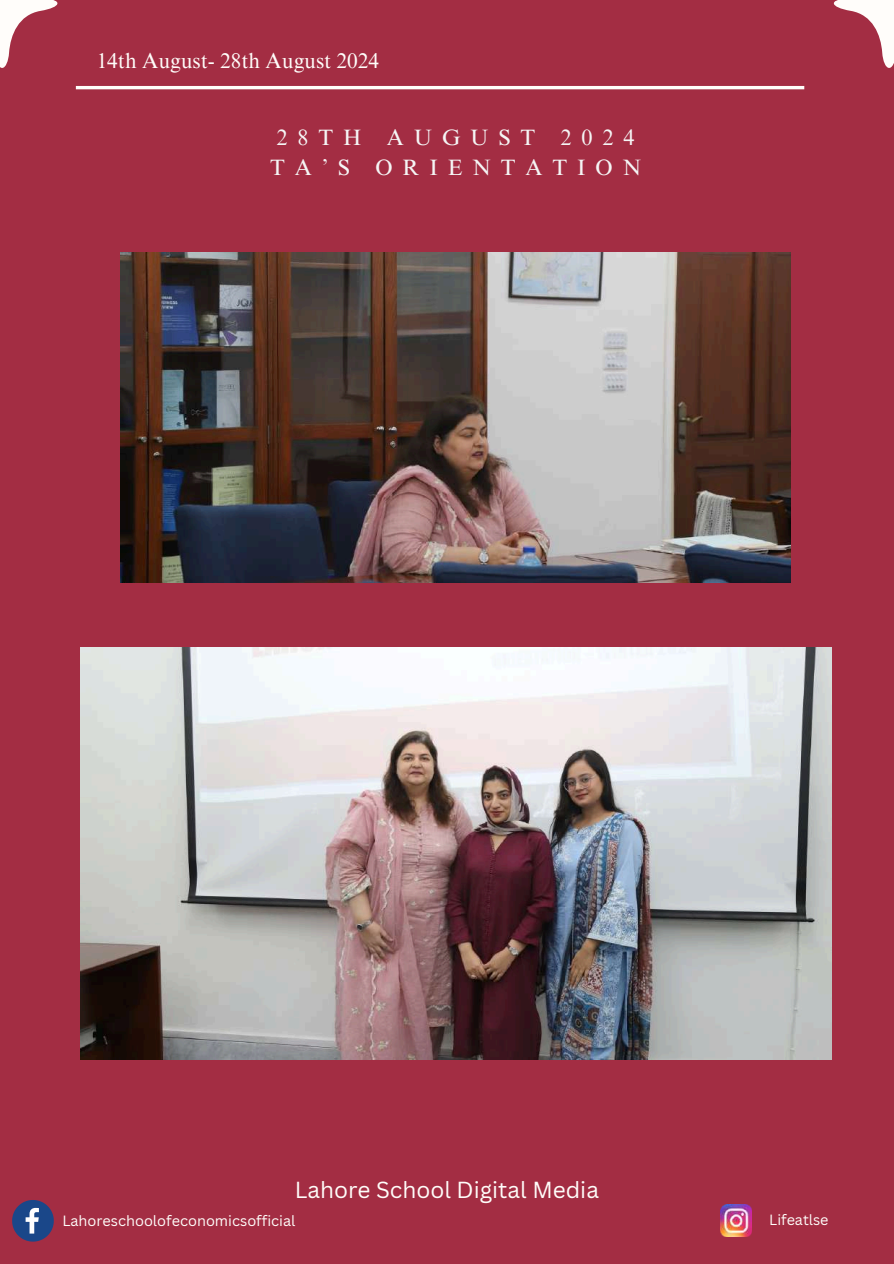
<style>
.page{position:relative;width:894px;height:1264px;background:#fff}
.page>*{position:absolute;margin:0;border:0;box-sizing:border-box;transform-origin:0 0}
.t1{font:22.65px "Canva Sans";color:#fffdfa}
.t2{font:22.2px/30.9px "Times NRMT Pro";letter-spacing:.445em;color:#f5f5f5}
.t3{font:21.3px "Times NRMT Pro";color:#fffdfa}
.t4{font:14.4px "Canva Sans";color:#fffdfa}
</style>
<div class="page">
<div style="left:0;top:0;width:893px;height:1263px;background:#a32d43"></div>
<hr style="left:76px;top:86px;width:728px;height:3px;background:#fffdfa">
<svg style="left:833px;top:0;width:60px;height:68px"></svg>
<svg style="left:0;top:0;width:58px;height:68px"></svg>
<svg style="left:12px;top:1200px;width:42px;height:41px"></svg>
<img style="left:720px;top:1204px;width:31px;height:32px">
<img style="left:121px;top:253px;width:669px;height:329px">
<img style="left:80px;top:647px;width:750px;height:412px">
<h3 class="t3" style="left:97px;top:53px;width:284px">14th August- 28th August 2024</h3>
<h2 class="t2" style="left:270px;top:124px;width:372px">28TH AUGUST 2024<br>TA’S ORIENTATION</h2>
<h1 class="t1" style="left:294px;top:1173px;width:305px">Lahore School Digital Media</h1>
<p class="t4" style="left:62px;top:1210px;width:234px">Lahoreschoolofeconomicsofficial</p>
<p class="t4" style="left:769px;top:1210px;width:61px">Lifeatlse</p>
</div>
